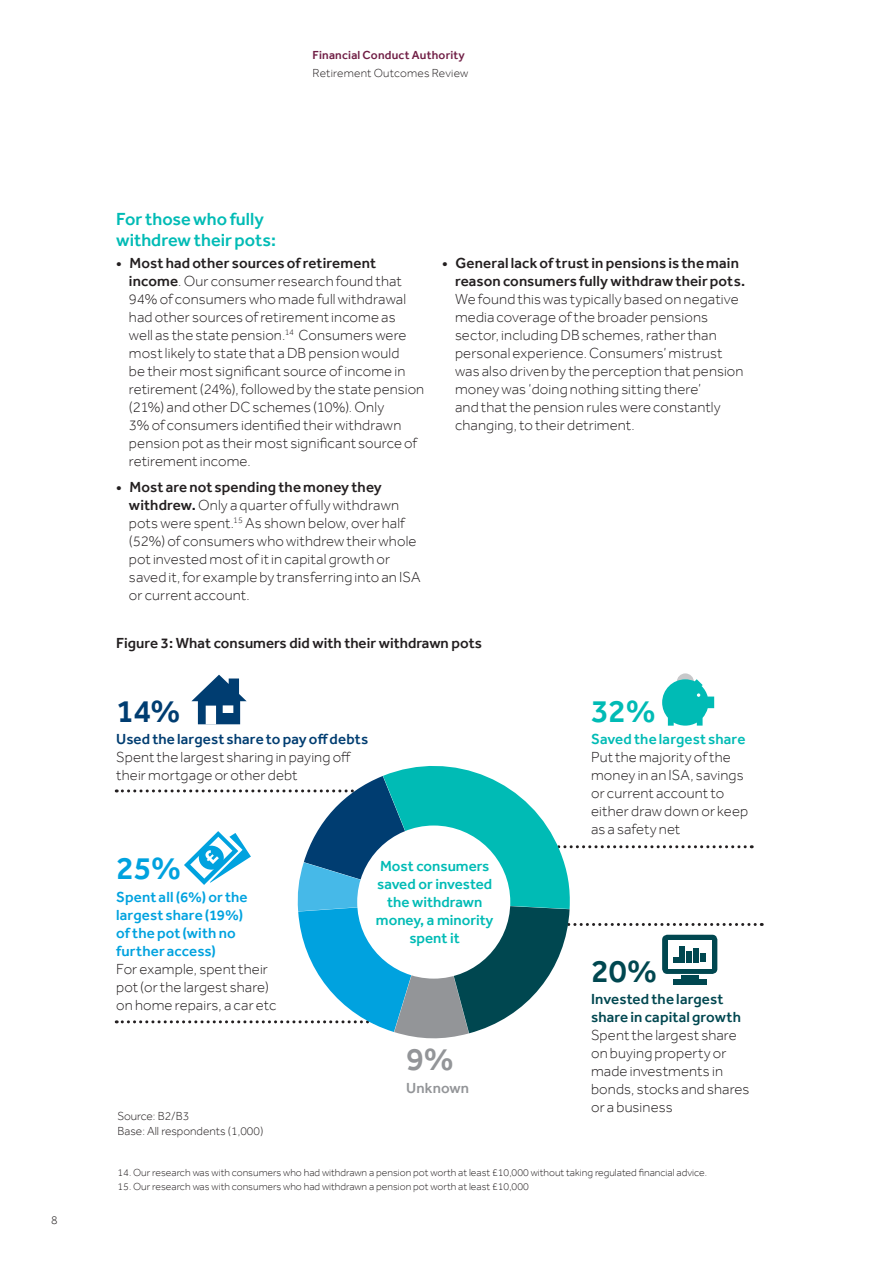
<style>
.page{position:relative;width:893px;height:1263px;background:#fff}
.page>*{position:absolute;margin:0;border:0;box-sizing:border-box;transform-origin:0 0}
.Body_Copy{font:500 33px "Effra";color:#00bbb5}
.Body_Copy-2{font:500 33px "Effra";color:#004750}
.Body_Copy-3{font:500 33px "Effra";color:#003d71}
.Body_Copy-4{font:500 33px "Effra";color:#00a2df}
.Body_Copy-5{font:500 33px "Effra";color:#939598}
.Body_Copy-6{font:500 18px/21px "Effra";color:#00bbb5}
.Body_Copy-7{font:300 15px/18px "Effra";letter-spacing:.01em;color:#231f20}
.Body_Copy-8{font:500 15px/18px "Effra";color:#00bbb5;text-align:center}
.Body_Copy-9{font:500 15px/18px "Effra";letter-spacing:.01em;color:#00a2df}
.t1{font:500 15px "Effra";color:#231f20}
.Body_Copy-10{font:500 15px/18px "Effra";letter-spacing:.01em;color:#004750}
.Body_Copy-11{font:500 15px "Effra";letter-spacing:.01em;color:#003d71}
.Body_Copy-12{font:500 15px "Effra";letter-spacing:.01em;color:#939598}
.Body_text_12pt{font:300 12px/15px "Effra";color:#231f20}
.t2{font:500 12px "Effra";letter-spacing:.02em;color:#701e45}
.Body_text_12pt-2{font:300 10.5px "Effra";color:#231f20}
.s1{font-weight:500}
</style>
<div class="page">
<div style="left:677px;top:673px;width:17px;height:18px;background:#c7c8ca;border-radius:50%"></div>
<svg style="left:662px;top:679px;width:52px;height:47px"></svg>
<svg style="left:191px;top:675px;width:56px;height:49px"></svg>
<svg style="left:116px;top:766px;width:646px;height:273px"></svg>
<p class="Body_text_12pt" style="left:51px;top:1212px;width:8px">8</p>
<p class="t2" style="left:313px;top:48px;width:154px">Financial Conduct Authority</p>
<p class="Body_text_12pt" style="left:313px;top:65px;width:157px">Retirement Outcomes Review</p>
<p class="Body_Copy-6" style="left:116px;top:208px;width:161px">For those who fully withdrew their pots:</p>
<p class="Body_Copy-7" style="left:129px;top:254px;width:297px;text-indent:-13px"><span class="s1">• Most had other sources of retirement income</span>. Our consumer research found that 94% of consumers who made full withdrawal had other sources of retirement income as<br>well as the state pension.<sup>14</sup> Consumers were most likely to state that a DB pension would<br>be their most significant source of income in retirement (24%), followed by the state pension (21%) and other DC schemes (10%). Only<br>3% of consumers identified their withdrawn pension pot as their most significant source of retirement income.</p>
<p class="Body_Copy-7" style="left:129px;top:478px;width:293px;text-indent:-13px"><span class="s1">• Most are not spending the money they withdrew.</span> Only a quarter of fully withdrawn pots were spent.<sup>15</sup> As shown below, over half (52%) of consumers who withdrew their whole pot invested most of it in capital growth or saved it, for example by transferring into an ISA or current account.</p>
<p class="Body_Copy-7" style="left:455px;top:254px;width:292px;text-indent:-13px"><span class="s1">• General lack of trust in pensions is the main reason consumers fully withdraw their pots.<br></span>We found this was typically based on negative media coverage of the broader pensions sector, including DB schemes, rather than personal experience. Consumers’ mistrust was also driven by the perception that pension money was ‘doing nothing sitting there’<br>and that the pension rules were constantly changing, to their detriment.</p>
<p class="t1" style="left:116px;top:634px;width:367px">Figure 3: What consumers did with their withdrawn pots</p>
<p class="Body_Copy-3" style="left:116px;top:691px;width:66px">14%</p>
<p class="Body_Copy-11" style="left:116px;top:730px;width:254px">Used the largest share to pay off debts</p>
<p class="Body_Copy-7" style="left:116px;top:748px;width:237px">Spent the largest sharing in paying off their mortgage or other debt</p>
<p class="Body_Copy-4" style="left:116px;top:849px;width:67px">25%</p>
<p class="Body_Copy-9" style="left:116px;top:887px;width:133px">Spent all (6%) or the largest share (19%) of the pot (with no further access)</p>
<p class="Body_Copy-7" style="left:116px;top:959px;width:162px">For example, spent their pot (or the largest share) on home repairs, a car etc</p>
<p class="Body_text_12pt" style="left:118px;top:1108px;width:147px">Source: B2/B3<br>Base: All respondents (1,000)</p>
<p class="Body_Copy-8" style="left:376px;top:857px;width:119px">Most consumers saved or invested the withdrawn money, a minority spent it</p>
<p class="Body_Copy-5" style="left:406px;top:1039px;width:50px">9%</p>
<p class="Body_Copy-12" style="left:406px;top:1078px;width:65px">Unknown</p>
<p class="Body_Copy" style="left:591px;top:691px;width:66px">32%</p>
<p class="Body_Copy-8" style="left:591px;top:730px;width:156px">Saved the largest share</p>
<p class="Body_Copy-7" style="left:591px;top:748px;width:159px">Put the majority of the money in an ISA, savings or current account to either draw down or keep as a safety net</p>
<p class="Body_Copy-2" style="left:591px;top:951px;width:68px">20%</p>
<p class="Body_Copy-10" style="left:591px;top:989px;width:151px">Invested the largest share in capital growth</p>
<p class="Body_Copy-7" style="left:591px;top:1025px;width:160px">Spent the largest share on buying property or made investments in bonds, stocks and shares or a business</p>
<p class="Body_text_12pt-2" style="left:118px;top:1166px;width:591px">14. Our research was with consumers who had withdrawn a pension pot worth at least £10,000 without taking regulated financial advice.</p>
<p class="Body_text_12pt-2" style="left:118px;top:1180px;width:413px">15. Our research was with consumers who had withdrawn a pension pot worth at least £10,000</p>
</div>
